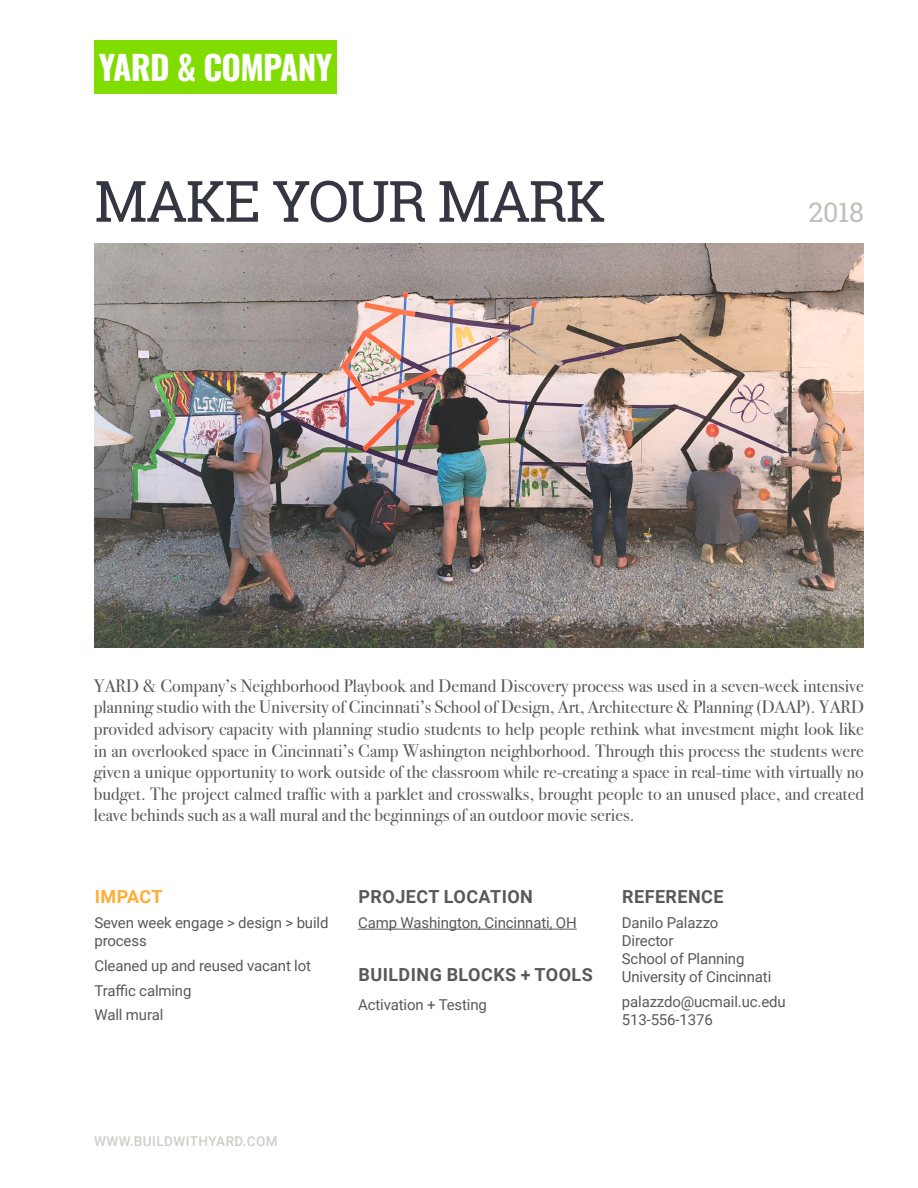
<style>
.page{position:relative;width:918px;height:1188px;background:#fff}
.page>*{position:absolute;margin:0;border:0;box-sizing:border-box;transform-origin:0 0}
.t1{font:57px "Roboto Slab";letter-spacing:-.03em;color:#343642}
.t2{font:700 33.45px "Oswald";letter-spacing:-.02em;color:#fff}
.t3{font:27px "Roboto Slab";color:#c1c1bb}
.t4{font:18px/21.6px "Bodoni Svty Two ITCTT";color:#58595b;text-align:justify}
.t5{font:700 18px "Roboto";letter-spacing:.025em;color:#58595b}
.t6{font:700 18px "Roboto";letter-spacing:.015em;color:#ffad33}
.t7{font:15px/18px "Roboto";letter-spacing:-.01em;color:#58595b}
.t8{font:500 13.5px "Roboto";letter-spacing:.035em;color:#cdcdc9}
</style>
<div class="page">
<div style="left:94px;top:40px;width:243px;height:54px;background:#81dc00"></div>
<img style="left:94px;top:243px;width:770px;height:405px">
<hr style="left:358px;top:929px;width:219px;height:1px;background:#58595b">
<h2 class="t2" style="left:99px;top:50px;width:235px">YARD &amp; COMPANY</h2>
<h1 class="t1" style="left:94px;top:162px;width:513px">MAKE YOUR MARK</h1>
<h3 class="t3" style="left:808px;top:194px;width:57px">2018</h3>
<p class="t4" style="left:94px;top:673px;width:772px">YARD &amp; Company’s Neighborhood Playbook and Demand Discovery process was used in a seven-week intensive planning studio with the University of Cincinnati’s School of Design, Art, Architecture &amp; Planning (DAAP). YARD provided advisory capacity with planning studio students to help people rethink what investment might look like in an overlooked space in Cincinnati’s Camp Washington neighborhood. Through this process the students were given a unique opportunity to work outside of the classroom while re-creating a space in real-time with virtually no budget. The project calmed traffic with a parklet and crosswalks, brought people to an unused place, and created leave behinds such as a wall mural and the beginnings of an outdoor movie series.</p>
<p class="t6" style="left:95px;top:884px;width:69px">IMPACT</p>
<p class="t7" style="left:94px;top:913px;width:236px">Seven week engage &gt; design &gt; build process</p>
<p class="t7" style="left:94px;top:953px;width:218px;line-height:24.8px">Cleaned up and reused vacant lot<br>Traffic calming<br>Wall mural</p>
<p class="t5" style="left:359px;top:884px;width:176px">PROJECT LOCATION</p>
<p class="t7" style="left:358px;top:913px;width:220px">Camp Washington, Cincinnati, OH</p>
<p class="t5" style="left:359px;top:962px;width:236px">BUILDING BLOCKS + TOOLS</p>
<p class="t7" style="left:358px;top:995px;width:130px">Activation + Testing</p>
<p class="t5" style="left:622px;top:884px;width:103px">REFERENCE</p>
<p class="t7" style="left:622px;top:913px;width:151px">Danilo Palazzo<br>Director<br>School of Planning<br>University of Cincinnati</p>
<p class="t7" style="left:622px;top:992px;width:165px">palazzdo@ucmail.uc.edu<br>513-556-1376</p>
<p class="t8" style="left:94px;top:1132px;width:185px">WWW.BUILDWITHYARD.COM</p>
</div>
